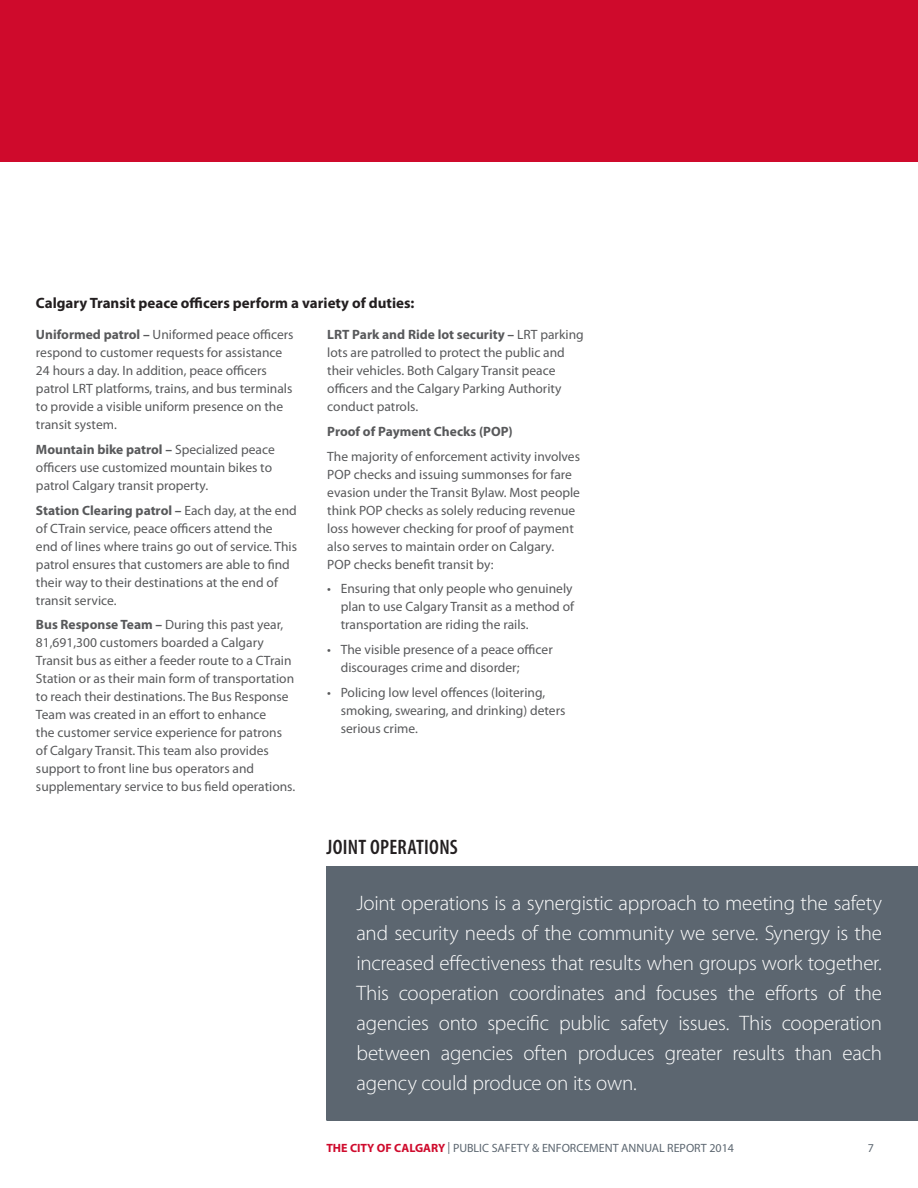
<style>
.page{position:relative;width:918px;height:1188px;background:#fff}
.page>*{position:absolute;margin:0;border:0;box-sizing:border-box;transform-origin:0 0}
.t1{font:300 21px/30px "Myriad Pro";letter-spacing:-.015em;color:#fff;text-align:justify}
.t2{font:600 condensed 21px "Myriad Pro";letter-spacing:.01em;color:#231f20}
.t3{font:700 15px "Myriad Pro";color:#231f20}
.t4{font:13.5px/18px "Myriad Pro";color:#58595b}
.t5{font:700 13.5px "Myriad Pro";color:#58595b}
.t6{font:12px "Myriad Pro";color:#5c6670}
.s1{font-weight:700}
.s2{font-weight:700;color:#cf0a2c}
</style>
<div class="page">
<div style="left:0;top:0;width:918px;height:162px;background:#cf0a2c"></div>
<hr style="left:326px;top:1120px;width:592px;height:1px;background:#5c6670">
<div style="left:326px;top:866px;width:592px;height:254px;background:#5c6670"></div>
<p class="t3" style="left:36px;top:293px;width:380px">Calgary Transit peace officers perform a variety of duties:</p>
<p class="t4" style="left:36px;top:325px;width:259px"><span class="s1">Uniformed patrol –</span> Uniformed peace officers respond to customer requests for assistance 24 hours a day. In addition, peace officers patrol LRT platforms, trains, and bus terminals to provide a visible uniform presence on the transit system.</p>
<p class="t4" style="left:36px;top:440px;width:240px"><span class="s1">Mountain bike patrol –</span> Specialized peace officers use customized mountain bikes to patrol Calgary transit property.</p>
<p class="t4" style="left:36px;top:501px;width:263px"><span class="s1">Station Clearing patrol –</span> Each day, at the end of CTrain service, peace officers attend the end of lines where trains go out of service. This patrol ensures that customers are able to find their way to their destinations at the end of transit service.</p>
<p class="t4" style="left:36px;top:616px;width:261px"><span class="s1">Bus Response Team –</span> During this past year, 81,691,300 customers boarded a Calgary Transit bus as either a feeder route to a CTrain Station or as their main form of transportation to reach their destinations. The Bus Response Team was created in an effort to enhance<br>the customer service experience for patrons of Calgary Transit. This team also provides support to front line bus operators and supplementary service to bus field operations.</p>
<p class="t4" style="left:327px;top:325px;width:258px"><span class="s1">LRT Park and Ride lot security –</span> LRT parking lots are patrolled to protect the public and their vehicles. Both Calgary Transit peace officers and the Calgary Parking Authority conduct patrols.</p>
<p class="t5" style="left:327px;top:422px;width:187px">Proof of Payment Checks (POP)</p>
<p class="t4" style="left:327px;top:447px;width:254px">The majority of enforcement activity involves POP checks and issuing summonses for fare evasion under the Transit Bylaw. Most people think POP checks as solely reducing revenue loss however checking for proof of payment also serves to maintain order on Calgary.<br>POP checks benefit transit by:</p>
<p class="t4" style="left:341px;top:580px;width:235px;text-align:justify;text-indent:-14px">• Ensuring that only people who genuinely plan to use Calgary Transit as a method of transportation are riding the rails.</p>
<p class="t4" style="left:341px;top:640px;width:213px;text-indent:-14px">• The visible presence of a peace officer discourages crime and disorder;</p>
<p class="t4" style="left:341px;top:683px;width:226px;text-indent:-14px">• Policing low level offences (loitering, smoking, swearing, and drinking) deters serious crime.</p>
<h1 class="t2" style="left:327px;top:834px;width:133px">JOINT OPERATIONS</h1>
<p class="t1" style="left:356px;top:888px;width:527px">Joint operations is a synergistic approach to meeting the safety and security needs of the community we serve. Synergy is the increased effectiveness that results when groups work together.<br>This cooperation coordinates and focuses the efforts of the agencies onto specific public safety issues. This cooperation between agencies often produces greater results than each agency could produce on its own.</p>
<p class="t6" style="left:326px;top:1141px;width:409px"><span class="s2">THE CITY OF CALGARY</span> | PUBLIC SAFETY &amp; ENFORCEMENT ANNUAL REPORT 2014</p>
<p class="t6" style="left:868px;top:1141px;width:8px">7</p>
</div>
